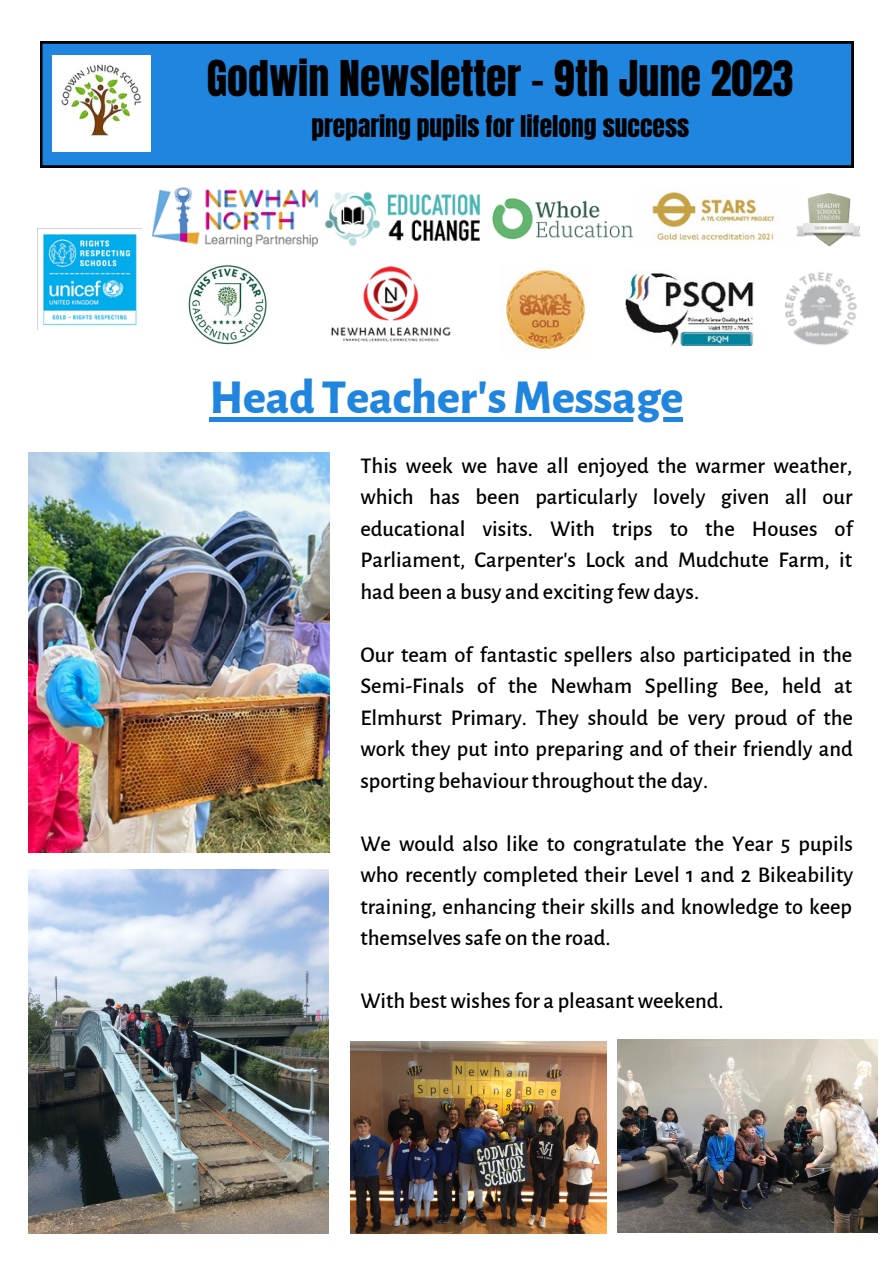
<style>
.page{position:relative;width:893px;height:1264px;background:#fff}
.page>*{position:absolute;margin:0;border:0;box-sizing:border-box;transform-origin:0 0}
.t1{font:800 48px "Alegreya Sans";color:#2085de}
.t2{font:42px "Anton";color:#000}
.t3{font:25.5px "Anton";color:#000}
.t4{font:500 22.5px/31.5px "Alegreya Sans";color:#000;text-align:justify}
</style>
<div class="page">
<div style="left:40px;top:41px;width:813px;height:126px;background:#2085de"></div>
<img style="left:52px;top:56px;width:98px;height:95px">
<img style="left:152px;top:188px;width:166px;height:58px">
<img style="left:331px;top:266px;width:120px;height:76px">
<img style="left:324px;top:191px;width:156px;height:55px">
<img style="left:492px;top:198px;width:141px;height:42px">
<img style="left:38px;top:228px;width:103px;height:98px">
<img style="left:506px;top:270px;width:81px;height:80px">
<img style="left:625px;top:270px;width:128px;height:75px">
<img style="left:652px;top:192px;width:123px;height:49px">
<img style="left:188px;top:265px;width:79px;height:80px">
<img style="left:796px;top:193px;width:64px;height:53px">
<img style="left:784px;top:272px;width:73px;height:73px">
<img style="left:350px;top:1041px;width:256px;height:192px">
<img style="left:29px;top:452px;width:300px;height:400px">
<img style="left:29px;top:869px;width:300px;height:364px">
<img style="left:617px;top:1039px;width:260px;height:193px">
<hr style="left:209px;top:417px;width:474px;height:4px;background:#2085de">
<p class="t2" style="left:207px;top:49px;width:588px">Godwin Newsletter - 9th June 2023</p>
<p class="t3" style="left:311px;top:108px;width:379px">preparing pupils for lifelong success</p>
<p class="t1" style="left:209px;top:375px;width:475px">Head Teacher's Message</p>
<p class="t4" style="left:360px;top:450px;width:493px">This week we have all enjoyed the warmer weather, which has been particularly lovely given all our educational visits. With trips to the Houses of Parliament, Carpenter's Lock and Mudchute Farm, it had been a busy and exciting few days.</p>
<p class="t4" style="left:360px;top:639px;width:494px">Our team of fantastic spellers also participated in the Semi-Finals of the Newham Spelling Bee, held at Elmhurst Primary. They should be very proud of the work they put into preparing and of their friendly and sporting behaviour throughout the day.</p>
<p class="t4" style="left:360px;top:828px;width:494px">We would also like to congratulate the Year 5 pupils who recently completed their Level 1 and 2 Bikeability training, enhancing their skills and knowledge to keep themselves safe on the road.</p>
<p class="t4" style="left:360px;top:985px;width:365px">With best wishes for a pleasant weekend.</p>
</div>
